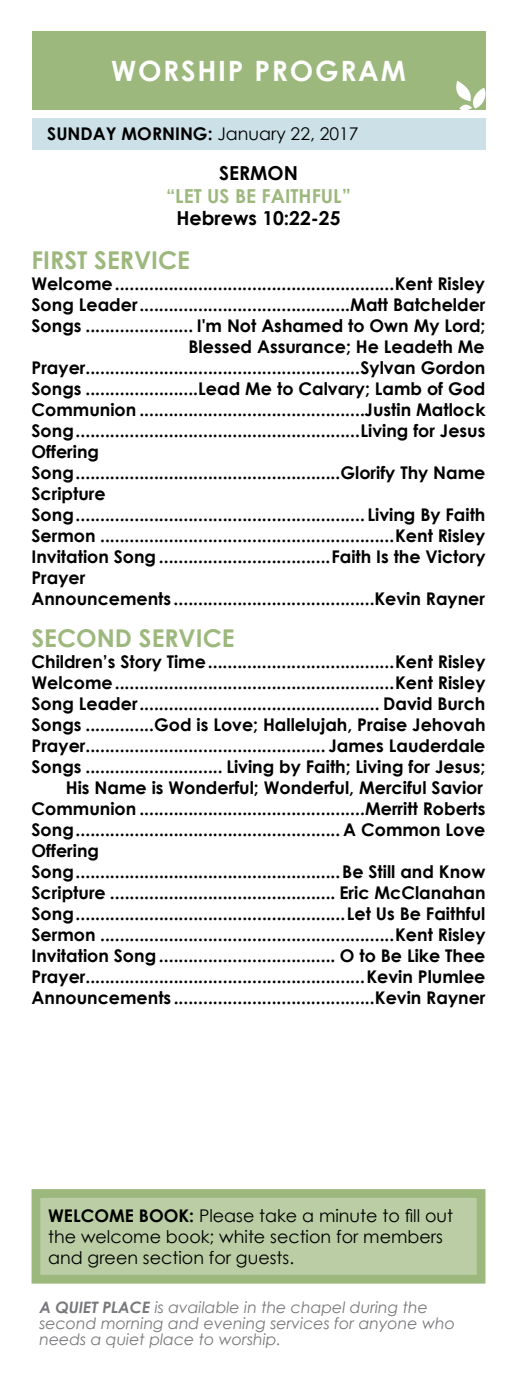
<style>
.page{position:relative;width:517px;height:1386px;background:#fff}
.page>*{position:absolute;margin:0;border:0;box-sizing:border-box;transform-origin:0 0}
.t1{font:700 28px "Century Gothic";letter-spacing:.06em;color:#fff}
.t2{font:700 24.5px "Century Gothic";color:#9cb87d}
.t3{font:700 19.25px "Century Gothic";color:#000}
.t4{font:700 19.25px "Century Gothic";color:#9cb87d}
.t5{font:700 17.5px "Century Gothic";color:#000}
.t6{font:17.5px/21px "Century Gothic";color:#000}
.t7{font:italic 15.75px/15.8px "Century Gothic";color:#77787b}
.s1{font-weight:400}
.s2{font-weight:700}
</style>
<div class="page">
<div style="left:32px;top:32px;width:453px;height:78px;background:#9cb87d"></div>
<svg style="left:456px;top:81px;width:30px;height:29px"></svg>
<div style="left:36px;top:1194px;width:445px;height:85px;background:#bacda4"></div>
<div style="left:32px;top:1189px;width:453px;height:95px;border:9px solid #9cb87d"></div>
<div style="left:32px;top:118px;width:453px;height:32px;background:#cbe0e7"></div>
<h1 class="t1" style="left:111px;top:54px;width:296px">WORSHIP PROGRAM</h1>
<p class="t5" style="left:47px;top:123px;width:313px">SUNDAY MORNING: <span class="s1">January 22, 2017</span></p>
<p class="t3" style="left:219px;top:161px;width:80px">SERMON</p>
<p class="t4" style="left:166px;top:183px;width:186px">“LET US BE FAITHFUL”</p>
<p class="t3" style="left:176px;top:206px;width:166px">Hebrews 10:22-25</p>
<h2 class="t2" style="left:32px;top:245px;width:160px">FIRST SERVICE</h2>
<p class="t5" style="left:32px;top:273px;width:455px">Welcome.........................................................Kent Risley</p>
<p class="t5" style="left:32px;top:294px;width:455px">Song Leader...........................................Matt Batchelder</p>
<p class="t5" style="left:32px;top:315px;width:455px">Songs ...................... I'm Not Ashamed to Own My Lord;</p>
<p class="t5" style="left:188px;top:336px;width:298px">Blessed Assurance; He Leadeth Me</p>
<p class="t5" style="left:32px;top:357px;width:455px">Prayer........................................................Sylvan Gordon</p>
<p class="t5" style="left:32px;top:378px;width:455px">Songs .......................Lead Me to Calvary; Lamb of God</p>
<p class="t5" style="left:32px;top:399px;width:455px">Communion ..............................................Justin Matlock</p>
<p class="t5" style="left:31px;top:420px;width:455px">Song..........................................................Living for Jesus</p>
<p class="t5" style="left:31px;top:441px;width:69px">Offering</p>
<p class="t5" style="left:31px;top:462px;width:455px">Song......................................................Glorify Thy Name</p>
<p class="t5" style="left:31px;top:483px;width:76px">Scripture</p>
<p class="t5" style="left:31px;top:504px;width:455px">Song........................................................... Living By Faith</p>
<p class="t5" style="left:31px;top:525px;width:455px">Sermon ............................................................Kent Risley</p>
<p class="t5" style="left:31px;top:546px;width:455px">Invitation Song ...................................Faith Is the Victory</p>
<p class="t5" style="left:31px;top:567px;width:55px">Prayer</p>
<p class="t5" style="left:31px;top:588px;width:455px">Announcements .........................................Kevin Rayner</p>
<h2 class="t2" style="left:32px;top:623px;width:204px">SECOND SERVICE</h2>
<p class="t5" style="left:32px;top:651px;width:455px">Children’s Story Time......................................Kent Risley</p>
<p class="t5" style="left:32px;top:672px;width:455px">Welcome.........................................................Kent Risley</p>
<p class="t5" style="left:32px;top:693px;width:455px">Song Leader................................................. David Burch</p>
<p class="t5" style="left:32px;top:714px;width:455px">Songs ..............God is Love; Hallelujah, Praise Jehovah</p>
<p class="t5" style="left:32px;top:735px;width:455px">Prayer................................................. James Lauderdale</p>
<p class="t5" style="left:32px;top:756px;width:455px">Songs ............................ Living by Faith; Living for Jesus;</p>
<p class="t5" style="left:66px;top:777px;width:418px">His Name is Wonderful; Wonderful, Merciful Savior</p>
<p class="t5" style="left:32px;top:798px;width:455px">Communion ..............................................Merritt Roberts</p>
<p class="t5" style="left:32px;top:819px;width:455px">Song...................................................... A Common Love</p>
<p class="t5" style="left:32px;top:840px;width:69px">Offering</p>
<p class="t5" style="left:32px;top:861px;width:455px">Song......................................................Be Still and Know</p>
<p class="t5" style="left:32px;top:882px;width:455px">Scripture .............................................. Eric McClanahan</p>
<p class="t5" style="left:32px;top:903px;width:455px">Song.......................................................Let Us Be Faithful</p>
<p class="t5" style="left:32px;top:924px;width:455px">Sermon ............................................................Kent Risley</p>
<p class="t5" style="left:32px;top:945px;width:455px">Invitation Song .................................... O to Be Like Thee</p>
<p class="t5" style="left:32px;top:966px;width:455px">Prayer.........................................................Kevin Plumlee</p>
<p class="t5" style="left:32px;top:987px;width:455px">Announcements .........................................Kevin Rayner</p>
<p class="t6" style="left:48px;top:1205px;width:406px"><span class="s2">WELCOME BOOK:</span> Please take a minute to fill out the welcome book; white section for members and green section for guests.</p>
<p class="t7" style="left:39px;top:1299px;width:417px"><span class="s2">A QUIET PLACE</span> is available in the chapel during the second morning and evening services for anyone who needs a quiet place to worship.</p>
</div>
